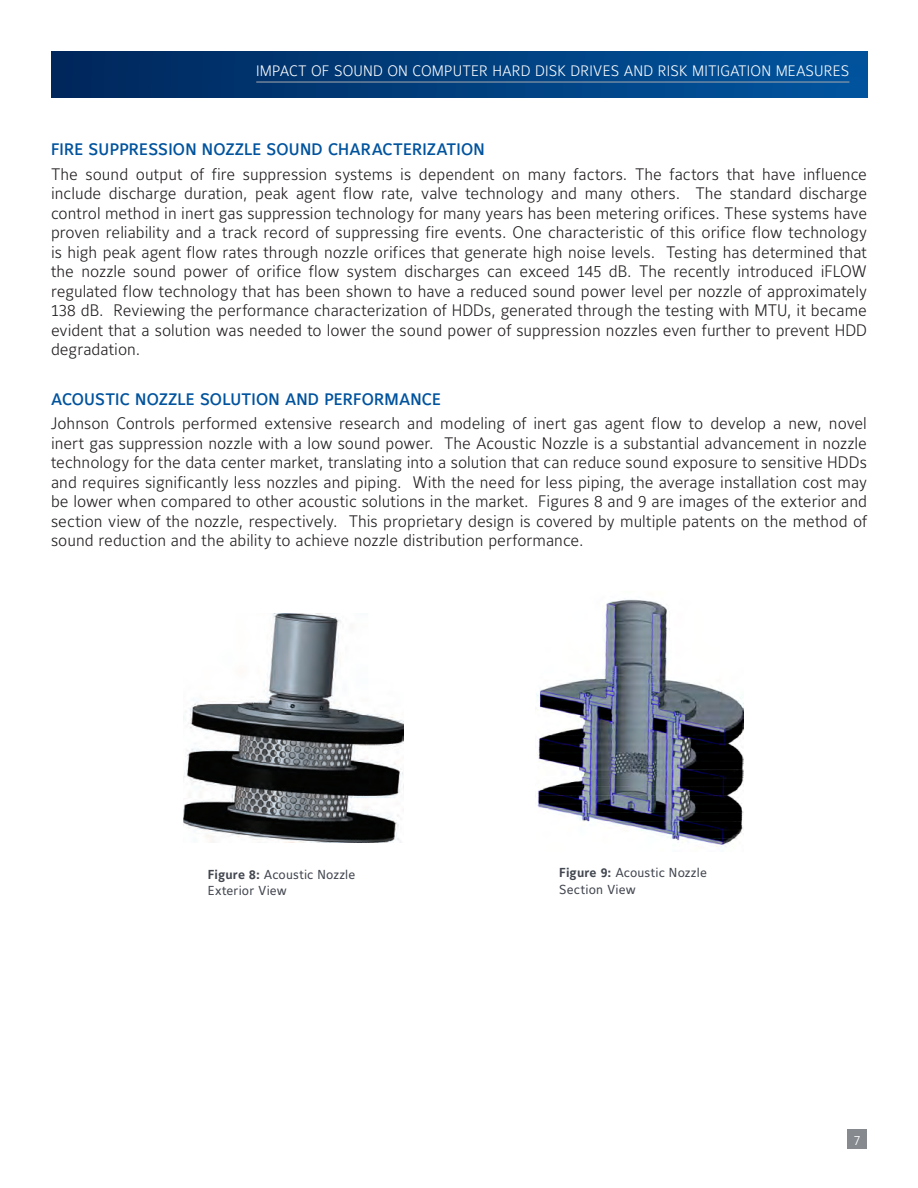
<style>
.page{position:relative;width:918px;height:1188px;background:#fff}
.page>*{position:absolute;margin:0;border:0;box-sizing:border-box;transform-origin:0 0}
.Body_Text{font:300 16.5px/19.5px "Maurea Jci Lf ML";color:#231f20;text-align:justify}
.Para_Title{font:500 16.5px "Maurea Jci Lf ML";letter-spacing:.01em;color:#01539e}
.t1{font:300 15px "Maurea Jci Lf ML";letter-spacing:.01em;color:#fff}
.t2{font:300 13.5px "Maurea Jci Lf ML";color:#fff}
.t3{font:12.9px/16.5px "Maurea Jci Lf ML";letter-spacing:.01em;color:#42464f}
.s1{font-weight:700}
</style>
<div class="page">
<svg style="left:51px;top:51px;width:816px;height:46px;background:#013e7d"></svg>
<hr style="left:256px;top:82px;width:593px;height:1px;background:#a8a9ad">
<div style="left:847px;top:1129px;width:20px;height:20px;background:#868a8e"></div>
<img style="left:184px;top:613px;width:219px;height:229px">
<img style="left:536px;top:598px;width:208px;height:249px">
<p class="t1" style="left:256px;top:62px;width:595px">IMPACT OF SOUND ON COMPUTER HARD DISK DRIVES AND RISK MITIGATION MEASURES</p>
<p class="Para_Title" style="left:51px;top:140px;width:435px">FIRE SUPPRESSION NOZZLE SOUND CHARACTERIZATION</p>
<p class="Body_Text" style="left:51px;top:164px;width:818px">The sound output of fire suppression systems is dependent on many factors. The factors that have influence include discharge duration, peak agent flow rate, valve technology and many others. The standard discharge control method in inert gas suppression technology for many years has been metering orifices. These systems have proven reliability and a track record of suppressing fire events. One characteristic of this orifice flow technology is high peak agent flow rates through nozzle orifices that generate high noise levels. Testing has determined that the nozzle sound power of orifice flow system discharges can exceed 145 dB. The recently introduced iFLOW regulated flow technology that has been shown to have a reduced sound power level per nozzle of approximately 138 dB. Reviewing the performance characterization of HDDs, generated through the testing with MTU, it became evident that a solution was needed to lower the sound power of suppression nozzles even further to prevent HDD degradation.</p>
<p class="Para_Title" style="left:51px;top:390px;width:391px">ACOUSTIC NOZZLE SOLUTION AND PERFORMANCE</p>
<p class="Body_Text" style="left:51px;top:414px;width:818px">Johnson Controls performed extensive research and modeling of inert gas agent flow to develop a new, novel inert gas suppression nozzle with a low sound power. The Acoustic Nozzle is a substantial advancement in nozzle technology for the data center market, translating into a solution that can reduce sound exposure to sensitive HDDs and requires significantly less nozzles and piping. With the need for less piping, the average installation cost may be lower when compared to other acoustic solutions in the market. Figures 8 and 9 are images of the exterior and section view of the nozzle, respectively. This proprietary design is covered by multiple patents on the method of sound reduction and the ability to achieve nozzle distribution performance.</p>
<p class="t3" style="left:208px;top:866px;width:149px"><span class="s1">Figure 8:</span> Acoustic Nozzle<br>Exterior View</p>
<p class="t3" style="left:559px;top:865px;width:149px"><span class="s1">Figure 9:</span> Acoustic Nozzle<br>Section View</p>
<p class="t2" style="left:854px;top:1132px;width:8px">7</p>
</div>
